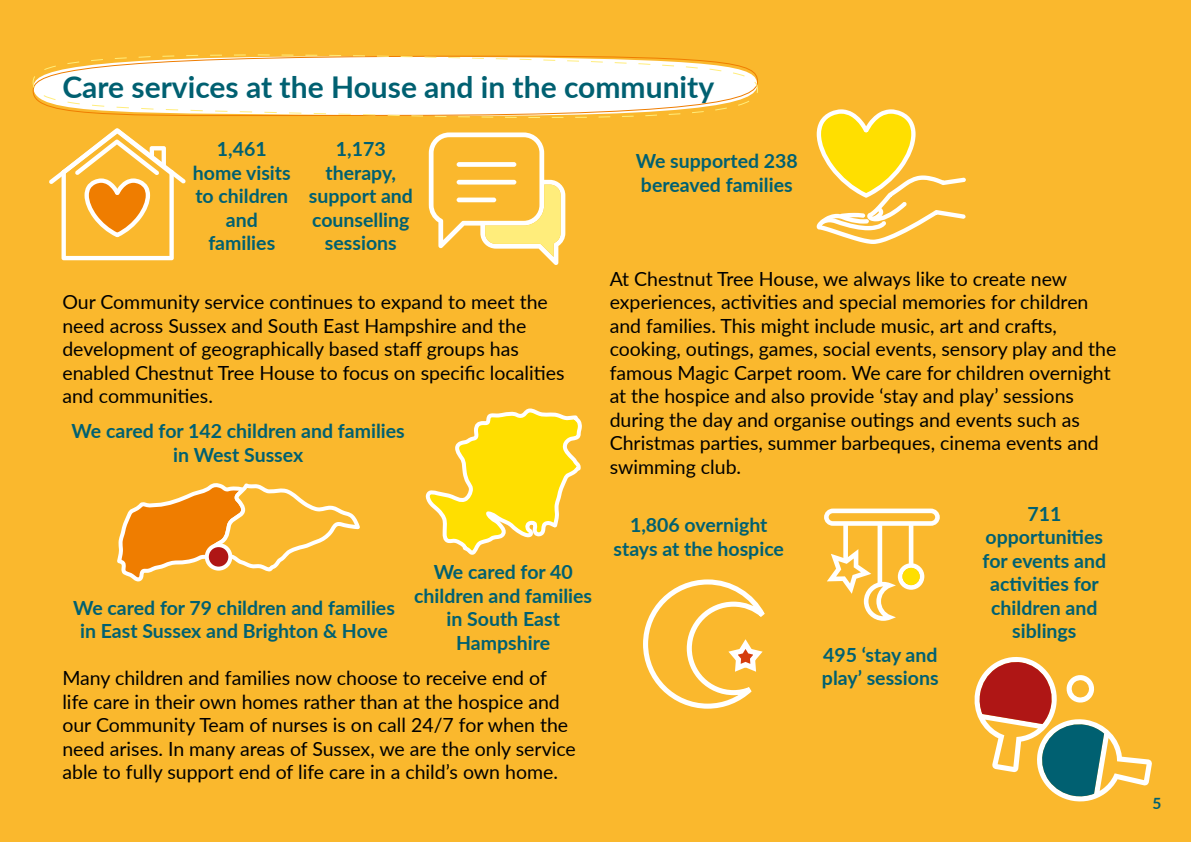
<style>
.page{position:relative;width:1191px;height:842px;background:#fab82d}
.page>*{position:absolute;margin:0;border:0;box-sizing:border-box;transform-origin:0 0}
.t1{font:700 30px "Lato";color:#006071}
.t2{font:19.6px/23.4px "Lato";color:#000}
.t3{font:700 19.6px/23.4px "Lato";color:#006071;text-align:center}
.t4{font:700 15.6px "Lato";color:#006071}
</style>
<div class="page">
<svg style="left:425px;top:408px;width:157px;height:147px"></svg>
<svg style="left:117px;top:483px;width:243px;height:99px"></svg>
<svg style="left:824px;top:509px;width:115px;height:112px"></svg>
<svg style="left:49px;top:128px;width:137px;height:132px"></svg>
<svg style="left:429px;top:132px;width:136px;height:133px"></svg>
<svg style="left:816px;top:109px;width:150px;height:135px"></svg>
<svg style="left:643px;top:579px;width:122px;height:130px"></svg>
<div style="left:207px;top:545px;width:23px;height:24px;background:#af1615;border-radius:50%"></div>
<div style="left:205px;top:543px;width:27px;height:28px;border:4px solid #fff;border-radius:50%"></div>
<div style="left:902px;top:568px;width:17px;height:17px;background:#ffdf00;border-radius:50%"></div>
<svg style="left:974px;top:657px;width:178px;height:145px"></svg>
<svg style="left:210px;top:54px;width:107px;height:1px"></svg>
<svg style="left:458px;top:117px;width:152px;height:1px"></svg>
<svg style="left:32px;top:55px;width:726px;height:62px;background:#fdf0d6"></svg>
<h1 class="t1" style="left:62px;top:65px;width:653px">Care services at the House and in the community</h1>
<p class="t3" style="left:309px;top:137px;width:106px">1,173 therapy, support and counselling sessions</p>
<p class="t3" style="left:193px;top:137px;width:99px">1,461 home visits to children and families</p>
<p class="t3" style="left:636px;top:148px;width:163px;text-align:left">We supported 238 bereaved families</p>
<p class="t2" style="left:62px;top:289px;width:504px">Our Community service continues to expand to meet the need across Sussex and South East Hampshire and the development of geographically based staff groups has enabled Chestnut Tree House to focus on specific localities and communities.</p>
<p class="t3" style="left:72px;top:419px;width:335px">We cared for 142 children and families in West Sussex</p>
<p class="t3" style="left:73px;top:595px;width:323px">We cared for 79 children and families in East Sussex and Brighton &amp; Hove</p>
<p class="t3" style="left:414px;top:560px;width:179px">We cared for 40 children and families in South East<br>Hampshire</p>
<p class="t2" style="left:62px;top:665px;width:515px">Many children and families now choose to receive end of life care in their own homes rather than at the hospice and our Community Team of nurses is on call 24/7 for when the need arises. In many areas of Sussex, we are the only service able to fully support end of life care in a child’s own home.</p>
<p class="t2" style="left:609px;top:266px;width:508px">At Chestnut Tree House, we always like to create new experiences, activities and special memories for children and families. This might include music, art and crafts, cooking, outings, games, social events, sensory play and the famous Magic Carpet room. We care for children overnight at the hospice and also provide ‘stay and play’ sessions during the day and organise outings and events such as Christmas parties, summer barbeques, cinema events and swimming club.</p>
<p class="t3" style="left:613px;top:513px;width:172px">1,806 overnight stays at the hospice</p>
<p class="t3" style="left:822px;top:642px;width:118px;text-align:left">495 ‘stay and play’ sessions</p>
<p class="t3" style="left:982px;top:501px;width:125px">711 opportunities for events and activities for children and siblings</p>
<p class="t4" style="left:1152px;top:792px;width:10px">5</p>
</div>
